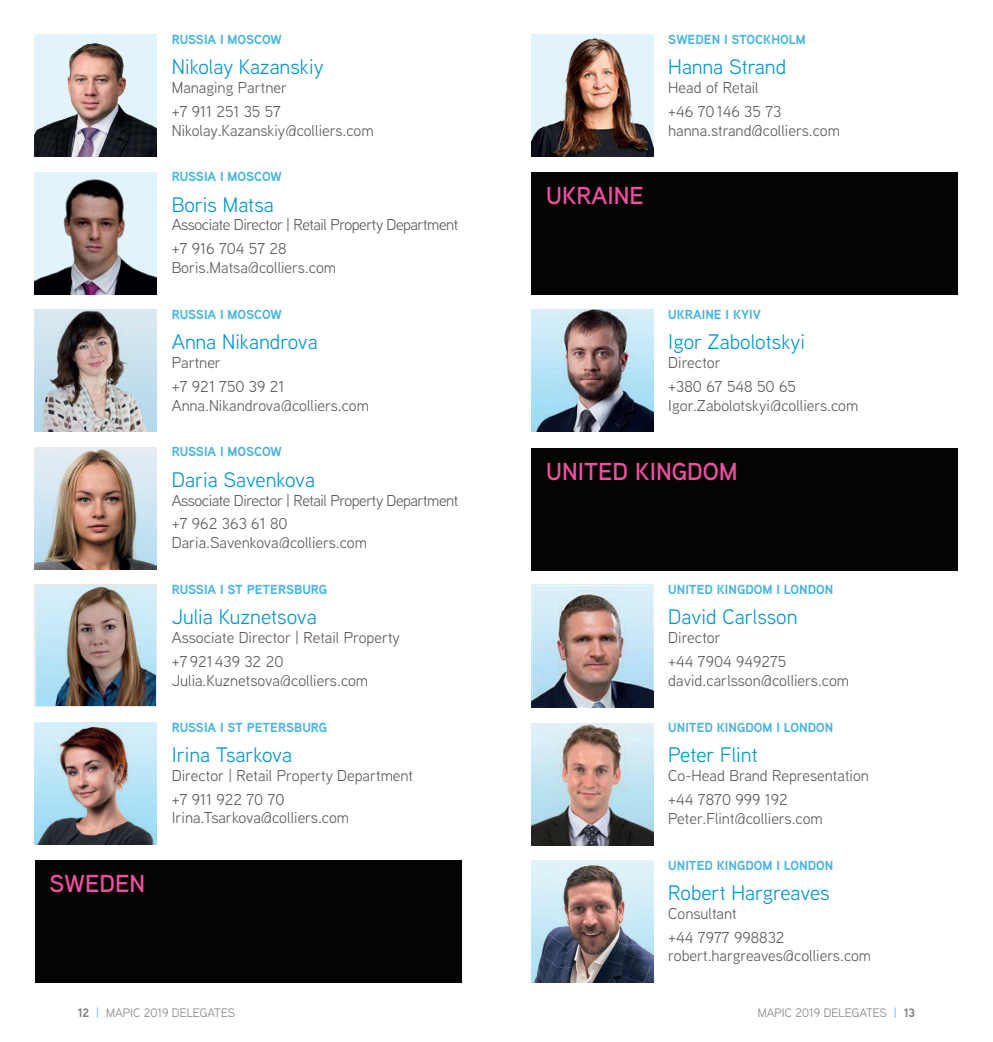
<style>
.page{position:relative;width:993px;height:1042px;background:#fff}
.page>*{position:absolute;margin:0;border:0;box-sizing:border-box;transform-origin:0 0}
.Paragraph_Style_1{font:600 24.5px "Aaux Next";color:#ee519e}
.First_Name{font:21px "Aaux Next";color:#0093d0}
.Email{font:15.75px "Aaux Next";color:#57585a}
.Job_Title{font:15.75px "Aaux Next";color:#57585a}
.Job_Title-2{font:15.75px "Aaux Next";letter-spacing:-.03em;color:#57585a}
.city{font:700 13.12px "Aaux Next";color:#49b4e1}
.t1{font:12.25px "Aaux Next";color:#808285}
.s1{font-weight:700}
.s2{color:#49b4e1}
</style>
<div class="page">
<img style="left:35px;top:35px;width:122px;height:122px">
<img style="left:35px;top:172px;width:122px;height:122px">
<img style="left:35px;top:310px;width:122px;height:122px">
<img style="left:35px;top:447px;width:122px;height:122px">
<img style="left:35px;top:722px;width:122px;height:122px">
<svg style="left:35px;top:584px;width:122px;height:122px"></svg>
<img style="left:36px;top:586px;width:119px;height:119px">
<img style="left:531px;top:35px;width:122px;height:122px">
<img style="left:531px;top:310px;width:122px;height:122px">
<img style="left:531px;top:585px;width:122px;height:122px">
<div style="left:35px;top:860px;width:426px;height:122px;background:#040503"></div>
<div style="left:531px;top:172px;width:426px;height:123px;background:#040503"></div>
<div style="left:531px;top:448px;width:426px;height:122px;background:#040503"></div>
<img style="left:531px;top:723px;width:122px;height:122px">
<img style="left:531px;top:860px;width:122px;height:122px">
<p class="Paragraph_Style_1" style="left:50px;top:866px;width:97px">SWEDEN</p>
<p class="city" style="left:172px;top:30px;width:111px">RUSSIA I MOSCOW</p>
<p class="First_Name" style="left:172px;top:53px;width:153px">Nikolay Kazanskiy</p>
<p class="Job_Title" style="left:172px;top:77px;width:117px">Managing Partner</p>
<p class="Email" style="left:172px;top:101px;width:111px">+7 911 251 35 57</p>
<p class="Email" style="left:172px;top:120px;width:203px">Nikolay.Kazanskiy@colliers.com</p>
<p class="city" style="left:172px;top:168px;width:111px">RUSSIA I MOSCOW</p>
<p class="First_Name" style="left:172px;top:190px;width:104px">Boris Matsa</p>
<p class="Job_Title-2" style="left:172px;top:214px;width:288px">Associate Director | Retail Property Department</p>
<p class="Email" style="left:172px;top:238px;width:116px">+7 916 704 57 28</p>
<p class="Email" style="left:172px;top:257px;width:166px">Boris.Matsa@colliers.com</p>
<p class="city" style="left:172px;top:305px;width:111px">RUSSIA I MOSCOW</p>
<p class="First_Name" style="left:172px;top:328px;width:147px">Anna Nikandrova</p>
<p class="Job_Title" style="left:172px;top:352px;width:51px">Partner</p>
<p class="Email" style="left:172px;top:376px;width:114px">+7 921 750 39 21</p>
<p class="Email" style="left:172px;top:395px;width:199px">Anna.Nikandrova@colliers.com</p>
<p class="city" style="left:172px;top:442px;width:111px">RUSSIA I MOSCOW</p>
<p class="First_Name" style="left:172px;top:465px;width:145px">Daria Savenkova</p>
<p class="Job_Title-2" style="left:172px;top:489px;width:288px">Associate Director | Retail Property Department</p>
<p class="Email" style="left:172px;top:513px;width:117px">+7 962 363 61 80</p>
<p class="Email" style="left:172px;top:532px;width:197px">Daria.Savenkova@colliers.com</p>
<p class="city" style="left:172px;top:580px;width:157px">RUSSIA I ST PETERSBURG</p>
<p class="First_Name" style="left:172px;top:602px;width:146px">Julia Kuznetsova</p>
<p class="Job_Title" style="left:172px;top:627px;width:230px">Associate Director | Retail Property</p>
<p class="Email" style="left:172px;top:650px;width:113px">+7 921 439 32 20</p>
<p class="Email" style="left:172px;top:669px;width:198px">Julia.Kuznetsova@colliers.com</p>
<p class="city" style="left:172px;top:718px;width:157px">RUSSIA I ST PETERSBURG</p>
<p class="First_Name" style="left:172px;top:740px;width:122px">Irina Tsarkova</p>
<p class="Job_Title" style="left:172px;top:764px;width:243px">Director | Retail Property Department</p>
<p class="Email" style="left:172px;top:788px;width:114px">+7 911 922 70 70</p>
<p class="Email" style="left:172px;top:807px;width:179px">Irina.Tsarkova@colliers.com</p>
<p class="Paragraph_Style_1" style="left:546px;top:179px;width:99px">UKRAINE</p>
<p class="city" style="left:668px;top:30px;width:139px">SWEDEN I STOCKHOLM</p>
<p class="First_Name" style="left:668px;top:53px;width:119px">Hanna Strand</p>
<p class="Job_Title" style="left:668px;top:77px;width:92px">Head of Retail</p>
<p class="Email" style="left:668px;top:101px;width:115px">+46 70 146 35 73</p>
<p class="Email" style="left:668px;top:120px;width:173px">hanna.strand@colliers.com</p>
<p class="city" style="left:668px;top:305px;width:94px">UKRAINE I KYIV</p>
<p class="First_Name" style="left:668px;top:328px;width:138px">Igor Zabolotskyi</p>
<p class="Job_Title" style="left:668px;top:352px;width:54px">Director</p>
<p class="Email" style="left:668px;top:376px;width:129px">+380 67 548 50 65</p>
<p class="Email" style="left:668px;top:395px;width:191px">Igor.Zabolotskyi@colliers.com</p>
<p class="Paragraph_Style_1" style="left:546px;top:454px;width:193px">UNITED KINGDOM</p>
<p class="city" style="left:668px;top:580px;width:166px">UNITED KINGDOM I LONDON</p>
<p class="First_Name" style="left:668px;top:603px;width:131px">David Carlsson</p>
<p class="Job_Title" style="left:668px;top:627px;width:54px">Director</p>
<p class="Email" style="left:668px;top:651px;width:119px">+44 7904 949275</p>
<p class="Email" style="left:668px;top:670px;width:182px">david.carlsson@colliers.com</p>
<p class="city" style="left:668px;top:718px;width:166px">UNITED KINGDOM I LONDON</p>
<p class="First_Name" style="left:668px;top:741px;width:91px">Peter Flint</p>
<p class="Job_Title" style="left:668px;top:765px;width:202px">Co-Head Brand Representation</p>
<p class="Email" style="left:668px;top:789px;width:121px">+44 7870 999 192</p>
<p class="Email" style="left:668px;top:808px;width:156px">Peter.Flint@colliers.com</p>
<p class="city" style="left:668px;top:856px;width:166px">UNITED KINGDOM I LONDON</p>
<p class="First_Name" style="left:668px;top:878px;width:163px">Robert Hargreaves</p>
<p class="Job_Title" style="left:668px;top:902px;width:70px">Consultant</p>
<p class="Email" style="left:668px;top:926px;width:118px">+44 7977 998832</p>
<p class="Email" style="left:668px;top:945px;width:204px">robert.hargreaves@colliers.com</p>
<p class="t1" style="left:78px;top:1004px;width:159px"><span class="s1">12</span> <span class="s2">|</span> MAPIC 2019 DELEGATES</p>
<p class="t1" style="left:757px;top:1004px;width:159px">MAPIC 2019 DELEGATES <span class="s2">|</span> <span class="s1">13</span></p>
</div>
